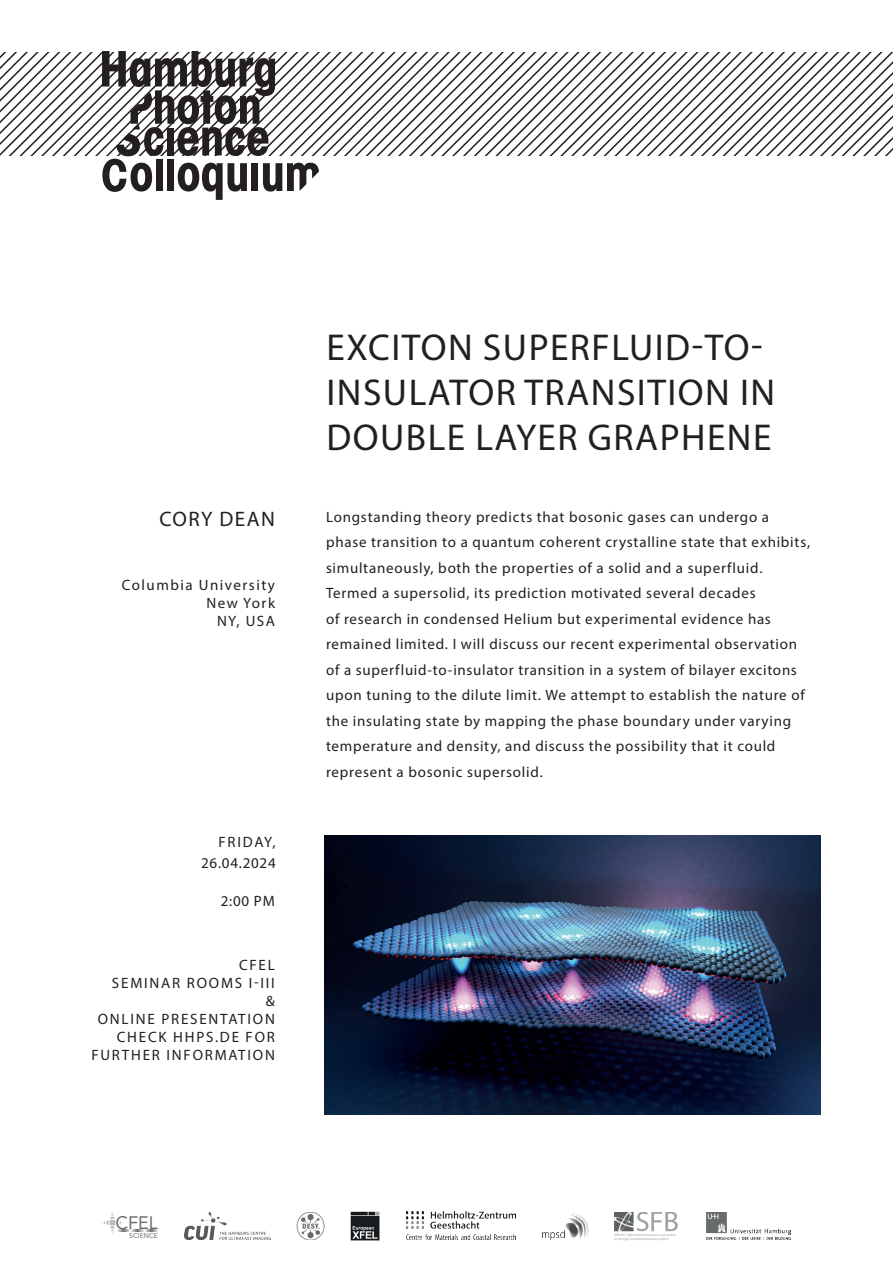
<style>
.page{position:relative;width:893px;height:1263px;background:#fff}
.page>*{position:absolute;margin:0;border:0;box-sizing:border-box;transform-origin:0 0}
.t1{font:37.5px/45px "Myriad Pro";letter-spacing:.04em;color:#231f20}
.t2{font:21px "Myriad Pro";letter-spacing:.07em;color:#231f20}
.t3{font:18px "Avenir LT Std";color:#6c6d70}
.t4{font:15px/25.5px "Myriad Pro";letter-spacing:.05em;color:#231f20;text-align:right}
.t5{font:15px/18px "Myriad Pro";letter-spacing:.12em;color:#231f20;text-align:right}
.t6{font:15px/18px "Myriad Pro";letter-spacing:.1em;color:#231f20;text-align:right}
.t7{font:6.9px "Avenir LT Std";color:#6c6d70}
</style>
<div class="page">
<img style="left:325px;top:835px;width:495px;height:279px">
<svg style="left:0;top:52px;width:893px;height:104px"></svg>
<svg style="left:102px;top:51px;width:217px;height:149px"></svg>
<svg style="left:102px;top:1212px;width:56px;height:21px"></svg>
<img style="left:184px;top:1212px;width:86px;height:28px">
<img style="left:297px;top:1212px;width:28px;height:28px">
<img style="left:351px;top:1211px;width:29px;height:29px">
<img style="left:615px;top:1212px;width:63px;height:29px">
<img style="left:707px;top:1212px;width:84px;height:27px">
<img style="left:542px;top:1212px;width:46px;height:27px">
<img style="left:406px;top:1211px;width:110px;height:28px">
<h2 class="t2" style="left:159px;top:506px;width:117px">CORY DEAN</h2>
<p class="t6" style="left:122px;top:575px;width:155px">Columbia University<br>New York<br>NY, USA</p>
<p class="t4" style="left:201px;top:831px;width:76px;line-height:21px">FRIDAY,<br>26.04.2024</p>
<p class="t4" style="left:221px;top:888px;width:56px">2:00 PM</p>
<p class="t5" style="left:91px;top:956px;width:185px">CFEL<br>SEMINAR ROOMS I-III<br>&amp;<br>ONLINE PRESENTATION<br>CHECK HHPS.DE FOR<br>FURTHER INFORMATION</p>
<h1 class="t1" style="left:326px;top:324px;width:450px">EXCITON SUPERFLUID-TO-<br>INSULATOR TRANSITION IN<br>DOUBLE LAYER GRAPHENE</h1>
<p class="t4" style="left:326px;top:504px;width:486px;text-align:left">Longstanding theory predicts that bosonic gases can undergo a phase transition to a quantum coherent crystalline state that exhibits, simultaneously, both the properties of a solid and a superfluid.<br>Termed a supersolid, its prediction motivated several decades<br>of research in condensed Helium but experimental evidence has remained limited. I will discuss our recent experimental observation of a superfluid-to-insulator transition in a system of bilayer excitons upon tuning to the dilute limit. We attempt to establish the nature of the insulating state by mapping the phase boundary under varying temperature and density, and discuss the possibility that it could represent a bosonic supersolid.</p>
<p class="t3" style="left:115px;top:1212px;width:44px">CFEL</p>
<p class="t7" style="left:129px;top:1232px;width:30px">SCIENCE</p>
</div>
